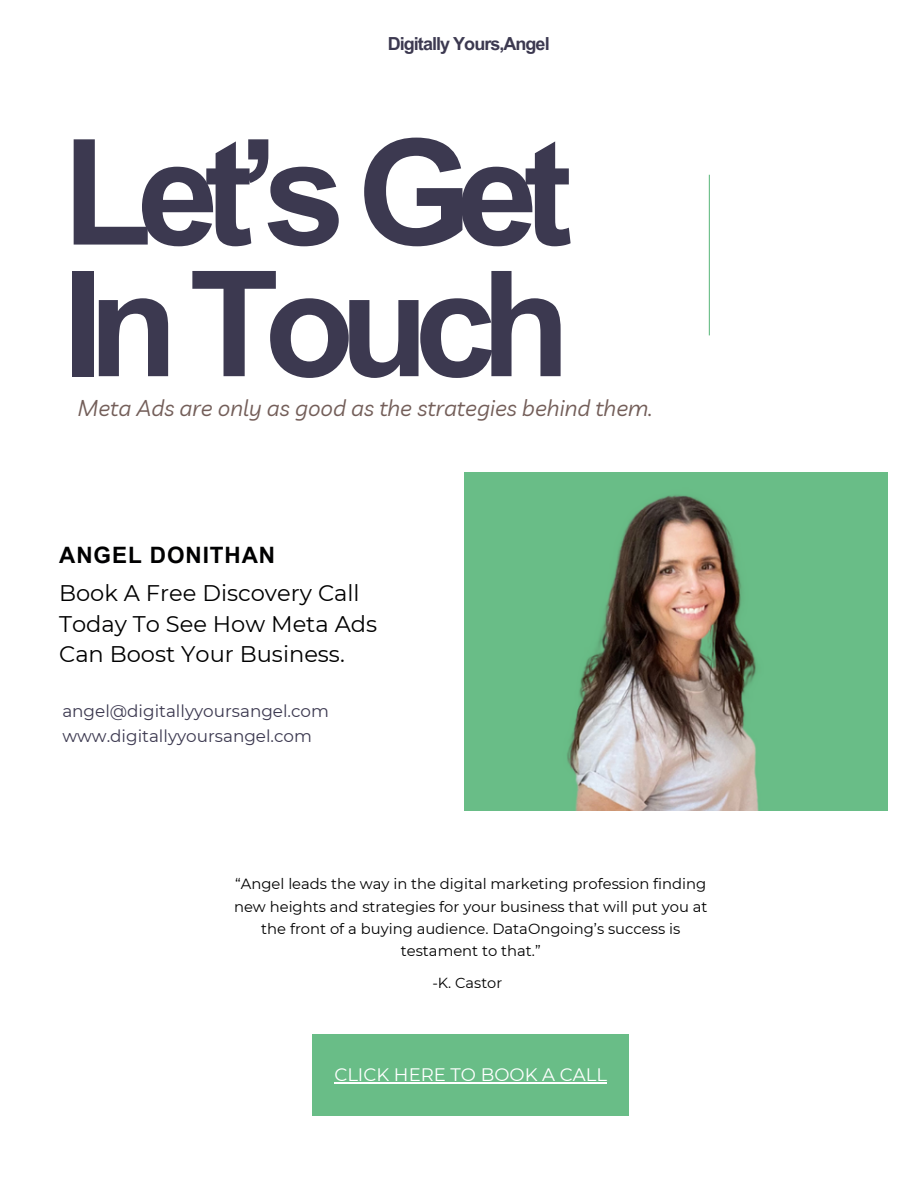
<style>
.page{position:relative;width:918px;height:1188px;background:#fff}
.page>*{position:absolute;margin:0;border:0;box-sizing:border-box;transform-origin:0 0}
.t1{font:700 147px/131.7px "Arial MT Pro";letter-spacing:-.1em;color:#3c3950}
.t2{font:22.5px/30.3px "Montserrat";color:#000001}
.t3{font:700 22.5px "Arial MT Pro";letter-spacing:.04em;color:#000001}
.t4{font:italic 22.35px "Livvic";color:#735e59}
.t5{font:18px "Montserrat";color:#fff}
.t6{font:700 18px "Arial MT Pro";letter-spacing:-.055em;color:#3c3950}
.t7{font:16.8px/25.2px "Montserrat";color:#3c3950}
.t8{font:14.7px "Montserrat";color:#000}
.t9{font:14.55px "Montserrat";color:#000}
</style>
<div class="page">
<div style="left:312px;top:1035px;width:317px;height:81px;background:#69bd87"></div>
<hr style="left:334px;top:1082px;width:273px;height:1px;background:#fff">
<img style="left:465px;top:472px;width:423px;height:339px">
<hr style="left:709px;top:175px;width:1px;height:160px;background:#69bd87">
<p class="t6" style="left:388px;top:37px;width:163px">Digitally Yours,Angel</p>
<h1 class="t1" style="left:62px;top:145px;width:512px">Let’s Get<br>In Touch</h1>
<p class="t4" style="left:78px;top:394px;width:576px">Meta Ads are only as good as the strategies behind them.</p>
<h3 class="t3" style="left:59px;top:547px;width:217px">ANGEL DONITHAN</h3>
<h2 class="t2" style="left:59px;top:578px;width:320px">Book A Free Discovery Call<br>Today To See How Meta Ads<br>Can Boost Your Business.</h2>
<p class="t7" style="left:62px;top:698px;width:268px">angel@digitallyyoursangel.com www.digitallyyoursangel.com</p>
<h3 class="t8" style="left:235px;top:875px;width:473px">“Angel leads the way in the digital marketing profession finding</h3>
<h6 class="t8" style="left:234px;top:897px;width:475px">new heights and strategies for your business that will put you at</h6>
<p class="t8" style="left:261px;top:919px;width:421px">the front of a buying audience. DataOngoing’s success is</p>
<p class="t8" style="left:401px;top:942px;width:141px">testament to that.”</p>
<p class="t9" style="left:432px;top:974px;width:71px">-K. Castor</p>
<h5 class="t5" style="left:334px;top:1063px;width:274px">CLICK HERE TO BOOK A CALL</h5>
</div>
